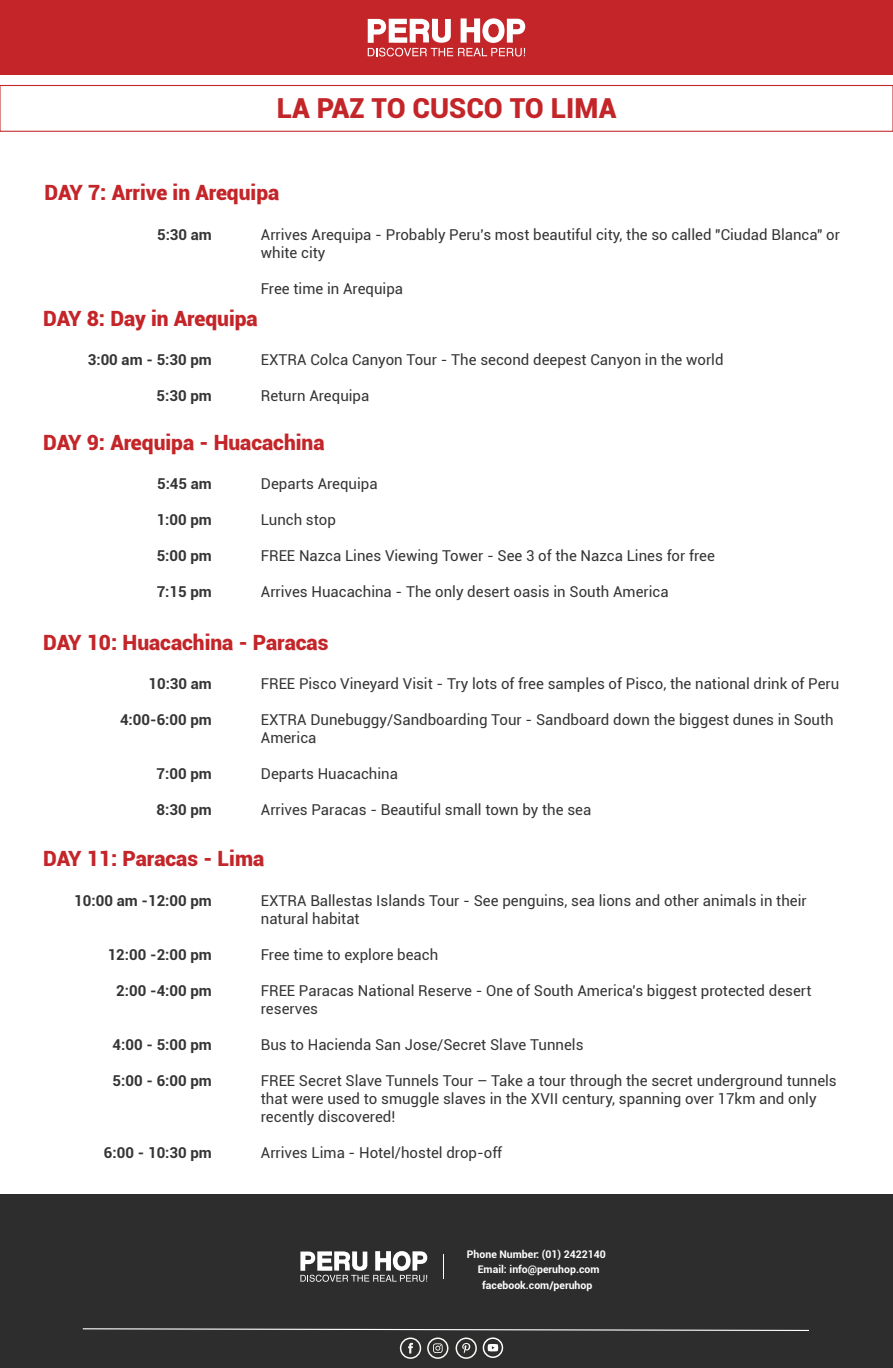
<style>
.page{position:relative;width:893px;height:1368px;background:#fff}
.page>*{position:absolute;margin:0;border:0;box-sizing:border-box;transform-origin:0 0}
.t1{font:900 27.6px "Roboto";color:#c32529}
.t2{font:900 21px "Roboto";color:#c32529}
.t3{font:15px/18px "Roboto";color:#353535}
.t4{font:700 15px "Roboto";color:#353535}
.t5{font:700 10.5px/14.9px "Roboto";color:#fff;text-align:center}
</style>
<div class="page">
<div style="left:0;top:0;width:893px;height:75px;background:#c32529"></div>
<div style="left:0;top:85px;width:893px;height:47px;border:1px solid #c32529"></div>
<svg style="left:368px;top:18px;width:157px;height:38px"></svg>
<div style="left:0;top:1193px;width:893px;height:174px;background:#2d2d2d"></div>
<svg style="left:443px;top:1254px;width:1px;height:24px"></svg>
<svg style="left:300px;top:1251px;width:127px;height:30px"></svg>
<svg style="left:82px;top:1328px;width:727px;height:3px"></svg>
<div style="left:400px;top:1337px;width:21px;height:21px;border:2px solid #fafaf5;border-radius:50%"></div>
<svg style="left:408px;top:1342px;width:5px;height:11px"></svg>
<div style="left:427px;top:1337px;width:21px;height:21px;border:2px solid #fafaf5;border-radius:50%"></div>
<svg style="left:433px;top:1343px;width:10px;height:9px"></svg>
<div style="left:456px;top:1337px;width:21px;height:21px;border:2px solid #fafaf5;border-radius:50%"></div>
<svg style="left:462px;top:1343px;width:8px;height:9px"></svg>
<div style="left:483px;top:1337px;width:20px;height:20px;border:2px solid #fff;border-radius:50%"></div>
<svg style="left:488px;top:1344px;width:10px;height:6px"></svg>
<h1 class="t1" style="left:277px;top:89px;width:341px">LA PAZ TO CUSCO TO LIMA</h1>
<h2 class="t2" style="left:45px;top:178px;width:236px">DAY 7: Arrive in Arequipa</h2>
<p class="t4" style="left:157px;top:224px;width:56px">5:30 am</p>
<p class="t3" style="left:261px;top:225px;width:581px">Arrives Arequipa - Probably Peru's most beautiful city, the so called "Ciudad Blanca" or white city</p>
<p class="t3" style="left:261px;top:279px;width:144px">Free time in Arequipa</p>
<h2 class="t2" style="left:43px;top:303px;width:216px">DAY 8: Day in Arequipa</h2>
<p class="t4" style="left:88px;top:349px;width:126px">3:00 am - 5:30 pm</p>
<p class="t4" style="left:157px;top:385px;width:57px">5:30 pm</p>
<p class="t3" style="left:261px;top:350px;width:464px">EXTRA Colca Canyon Tour - The second deepest Canyon in the world</p>
<p class="t3" style="left:261px;top:386px;width:110px">Return Arequipa</p>
<h2 class="t2" style="left:43px;top:427px;width:283px">DAY 9: Arequipa - Huacachina</h2>
<p class="t4" style="left:157px;top:472px;width:56px">5:45 am</p>
<p class="t4" style="left:157px;top:508px;width:57px">1:00 pm</p>
<p class="t4" style="left:157px;top:544px;width:57px">5:00 pm</p>
<p class="t4" style="left:157px;top:580px;width:57px">7:15 pm</p>
<p class="t3" style="left:261px;top:474px;width:118px">Departs Arequipa</p>
<p class="t3" style="left:261px;top:510px;width:77px">Lunch stop</p>
<p class="t3" style="left:261px;top:546px;width:455px">FREE Nazca Lines Viewing Tower - See 3 of the Nazca Lines for free</p>
<p class="t3" style="left:261px;top:582px;width:409px">Arrives Huacachina - The only desert oasis in South America</p>
<h2 class="t2" style="left:43px;top:627px;width:287px">DAY 10: Huacachina - Paracas</h2>
<p class="t4" style="left:148px;top:672px;width:65px">10:30 am</p>
<p class="t4" style="left:120px;top:708px;width:93px">4:00-6:00 pm</p>
<p class="t3" style="left:261px;top:673px;width:580px">FREE Pisco Vineyard Visit - Try lots of free samples of Pisco, the national drink of Peru</p>
<p class="t3" style="left:261px;top:709px;width:574px">EXTRA Dunebuggy/Sandboarding Tour - Sandboard down the biggest dunes in South<br>America</p>
<p class="t3" style="left:261px;top:763px;width:139px">Departs Huacachina</p>
<p class="t3" style="left:261px;top:799px;width:332px">Arrives Paracas - Beautiful small town by the sea</p>
<h2 class="t2" style="left:43px;top:844px;width:223px">DAY 11: Paracas - Lima</h2>
<p class="t4" style="left:74px;top:889px;width:139px">10:00 am -12:00 pm</p>
<p class="t4" style="left:157px;top:762px;width:57px">7:00 pm</p>
<p class="t4" style="left:157px;top:798px;width:57px">8:30 pm</p>
<p class="t3" style="left:261px;top:890px;width:547px">EXTRA Ballestas Islands Tour - See penguins, sea lions and other animals in their natural habitat</p>
<p class="t3" style="left:261px;top:944px;width:179px">Free time to explore beach</p>
<p class="t3" style="left:261px;top:980px;width:552px">FREE Paracas National Reserve - One of South America's biggest protected desert reserves</p>
<p class="t3" style="left:261px;top:1034px;width:324px">Bus to Hacienda San Jose/Secret Slave Tunnels</p>
<p class="t3" style="left:261px;top:1070px;width:577px">FREE Secret Slave Tunnels Tour – Take a tour through the secret underground tunnels that were used to smuggle slaves in the XVII century, spanning over 17km and only recently discovered!</p>
<p class="t3" style="left:261px;top:1142px;width:243px">Arrives Lima - Hotel/hostel drop-off</p>
<p class="t4" style="left:108px;top:943px;width:106px">12:00 -2:00 pm</p>
<p class="t4" style="left:116px;top:979px;width:97px">2:00 -4:00 pm</p>
<p class="t4" style="left:113px;top:1033px;width:101px">4:00 - 5:00 pm</p>
<p class="t4" style="left:113px;top:1069px;width:101px">5:00 - 6:00 pm</p>
<p class="t4" style="left:104px;top:1141px;width:109px">6:00 - 10:30 pm</p>
<p class="t5" style="left:467px;top:1245px;width:140px">Phone Number: (01) 2422140<br>Email: info@peruhop.com</p>
<p class="t5" style="left:482px;top:1276px;width:112px">facebook.com/peruhop</p>
</div>
